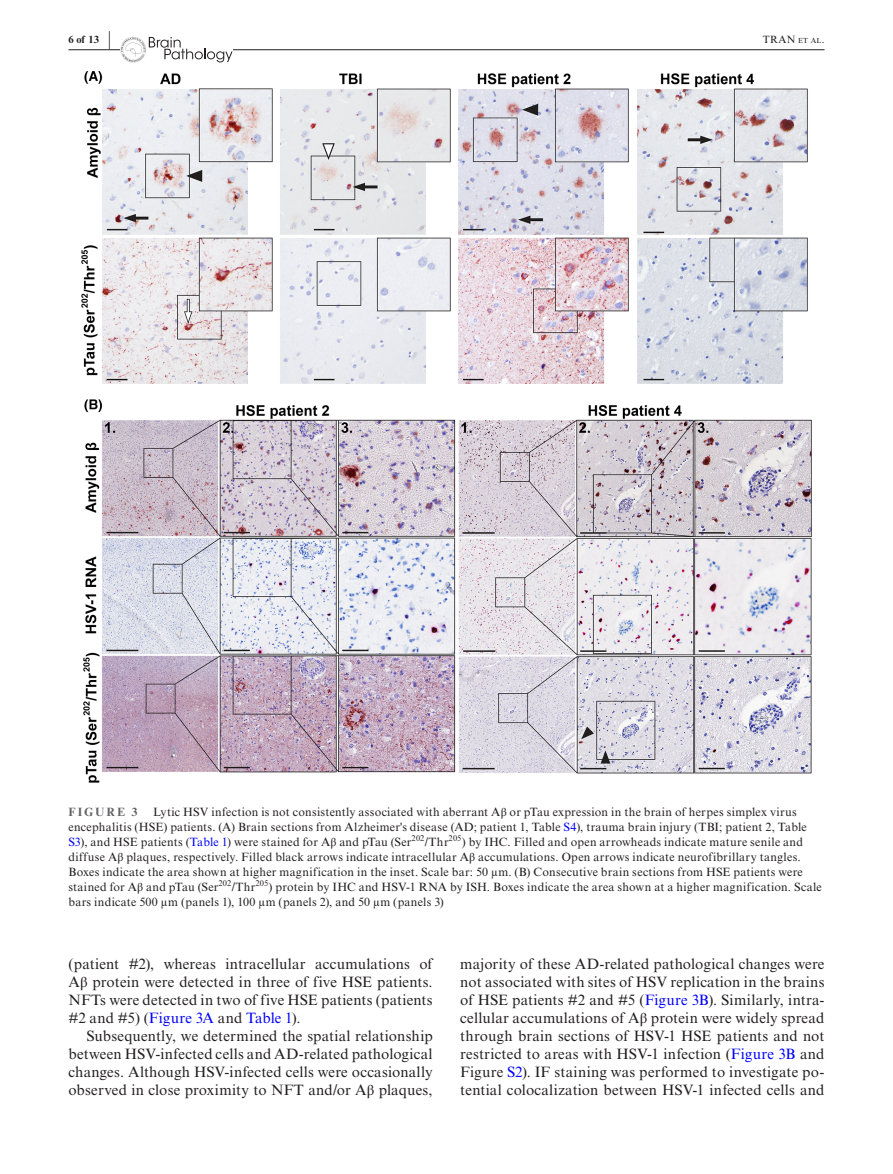
<style>
.page{position:relative;width:893px;height:1174px;background:#fff}
.page>*{position:absolute;margin:0;border:0;box-sizing:border-box;transform-origin:0 0}
.t1{font:15px/18px "Times New Roman MT Std";letter-spacing:.015em;color:#231f20;text-align:justify}
.t2{font:12px/15px "Times New Roman MT Std";letter-spacing:.025em;color:#231f20}
.t3{font:700 12px "Times New Roman MT Std";letter-spacing:.175em;color:#636366}
.t4{font:10.5px "Times New Roman MT Std";color:#231f20}
.t5{font:700 10.5px "Times New Roman MT Std";color:#231f20}
.s1{font-size:20.25px}
.s2{font-size:7.35px}
.s3{font-family:"STIX"}
.s4{color:#00f}
.s5{font-family:"Times New Roman"}
</style>
<div class="page">
<hr style="left:68px;top:49px;width:756px;height:1px;background:#231f20">
<svg style="left:121px;top:37px;width:112px;height:25px"></svg>
<img style="left:81px;top:71px;width:731px;height:712px">
<p class="t5" style="left:68px;top:33px;width:43px">6 of 13 <span class="s1">|</span></p>
<p class="t4" style="left:763px;top:33px;width:63px">TRAN <span class="s2">et al</span>.</p>
<p class="t2" style="left:68px;top:804px;width:755px;text-indent:85px">Lytic HSV infection is not consistently associated with aberrant A<span class="s3">β</span> or pTau expression in the brain of herpes simplex virus encephalitis (HSE) patients. (A) Brain sections from Alzheimer's disease (AD; patient 1, Table <span class="s4">S4</span>), trauma brain injury (TBI; patient 2, Table <span class="s4">S3</span>), and HSE patients (<span class="s4">Table 1</span>) were stained for A<span class="s3">β</span> and pTau (Ser<sup>202</sup>/Thr<sup>205</sup>) by IHC. Filled and open arrowheads indicate mature senile and diffuse A<span class="s3">β</span> plaques, respectively. Filled black arrows indicate intracellular A<span class="s3">β</span> accumulations. Open arrows indicate neurofibrillary tangles.<br>Boxes indicate the area shown at higher magnification in the inset. Scale bar: 50 <span class="s5">µ</span>m. (B) Consecutive brain sections from HSE patients were stained for A<span class="s3">β</span> and pTau (Ser<sup>202</sup>/Thr<sup>205</sup>) protein by IHC and HSV-1 RNA by ISH. Boxes indicate the area shown at a higher magnification. Scale bars indicate 500 <span class="s5">µ</span>m (panels 1), 100 <span class="s5">µ</span>m (panels 2), and 50 <span class="s5">µ</span>m (panels 3)</p>
<p class="t3" style="left:68px;top:804px;width:71px">FIGURE 3</p>
<p class="t1" style="left:68px;top:955px;width:366px">(patient #2), whereas intracellular accumulations of A<span class="s3">β</span> protein were detected in three of five HSE patients.<br>NFTs were detected in two of five HSE patients (patients #2 and #5) (<span class="s4">Figure 3A</span> and <span class="s4">Table 1</span>).</p>
<p class="t1" style="left:68px;top:1027px;width:366px;text-indent:18px">Subsequently, we determined the spatial relationship between HSV-infected cells and AD-related pathological changes. Although HSV-infected cells were occasionally observed in close proximity to NFT and/or A<span class="s3">β</span> plaques,</p>
<p class="t1" style="left:460px;top:955px;width:366px">majority of these AD-related pathological changes were not associated with sites of HSV replication in the brains of HSE patients #2 and #5 (<span class="s4">Figure 3B</span>). Similarly, intra&shy;cellular accumulations of A<span class="s3">β</span> protein were widely spread through brain sections of HSV-1 HSE patients and not restricted to areas with HSV-1 infection (<span class="s4">Figure 3B</span> and Figure <span class="s4">S2</span>). IF staining was performed to investigate po&shy;tential colocalization between HSV-1 infected cells and</p>
</div>
